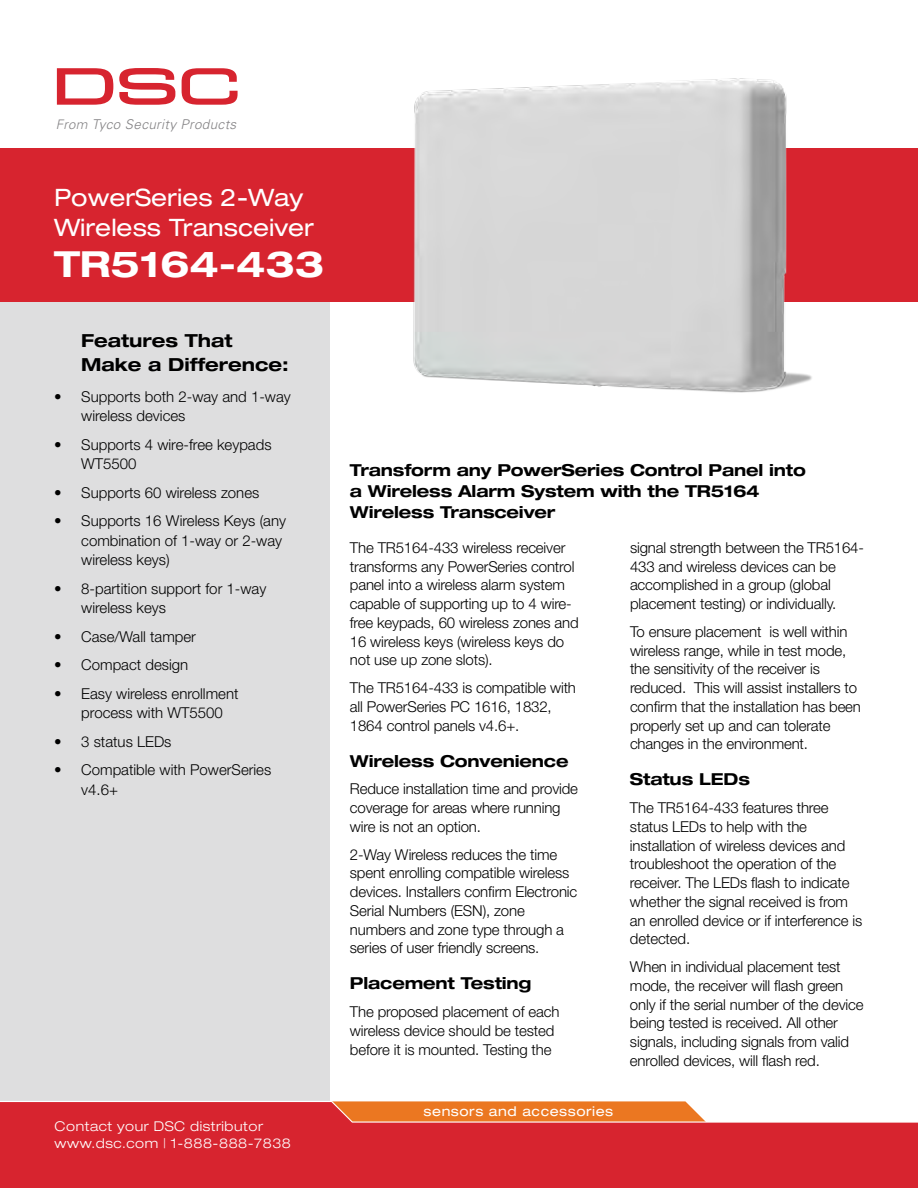
<style>
.page{position:relative;width:918px;height:1188px;background:#fff}
.page>*{position:absolute;margin:0;border:0;box-sizing:border-box;transform-origin:0 0}
.t1{font:700 expanded 36px "Helvetica Neue LT Std";color:#fff}
.t2{font:expanded 24px/30px "Helvetica Neue LT Std";color:#fff}
.t3{font:700 expanded 18px/24px "Helvetica Neue LT Std";color:#000}
.t4{font:700 expanded 16.5px/21px "Helvetica Neue LT Std";letter-spacing:-.01em;color:#000}
.t5{font:300 15px/18.8px "Helvetica Neue LT Pro";letter-spacing:-.01em;color:#000}
.t6{font:300 15px/19.5px "Helvetica Neue LT Std";color:#000}
.t7{font:300 expanded 13.5px/16.5px "Helvetica Neue LT Std";letter-spacing:.04em;color:#fff}
.t8{font:italic 300 13.5px "Univers";letter-spacing:.025em;color:#848385}
.t9{font:expanded 13.5px "Helvetica Neue LT Std";letter-spacing:.04em;color:#fff}
.s1{font-size:13.2px}
</style>
<div class="page">
<div style="left:0;top:162px;width:329px;height:1026px;background:#dededf"></div>
<div style="left:0;top:148px;width:918px;height:154px;background:#d7242f"></div>
<svg style="left:0;top:1100px;width:918px;height:88px;background:#db3d3e"></svg>
<svg style="left:57px;top:68px;width:56px;height:37px"></svg>
<svg style="left:119px;top:68px;width:56px;height:37px"></svg>
<svg style="left:182px;top:68px;width:56px;height:37px"></svg>
<img style="left:413px;top:78px;width:399px;height:315px">
<p class="t8" style="left:56px;top:116px;width:182px"><span class="s1">From</span> Tyco Security Products</p>
<h2 class="t2" style="left:54px;top:182px;width:262px">PowerSeries 2-Way<br>Wireless Transceiver</h2>
<h1 class="t1" style="left:54px;top:242px;width:272px">TR5164-433</h1>
<p class="t3" style="left:81px;top:328px;width:209px">Features That<br>Make a Difference:</p>
<p class="t6" style="left:81px;top:386px;width:211px;text-indent:-27px">• Supports both 2-way and 1-way wireless devices</p>
<p class="t6" style="left:81px;top:434px;width:192px;text-indent:-27px">• Supports 4 wire-free keypads<br>WT5500</p>
<p class="t6" style="left:54px;top:482px;width:207px">• Supports 60 wireless zones</p>
<p class="t6" style="left:81px;top:511px;width:206px;text-indent:-27px">• Supports 16 Wireless Keys (any combination of 1-way or 2-way wireless keys)</p>
<p class="t6" style="left:81px;top:578px;width:187px;text-indent:-27px">• 8-partition support for 1-way wireless keys</p>
<p class="t6" style="left:54px;top:626px;width:143px">• Case/Wall tamper</p>
<p class="t6" style="left:54px;top:655px;width:135px">• Compact design</p>
<p class="t6" style="left:81px;top:683px;width:159px;text-indent:-27px">• Easy wireless enrollment process with WT5500</p>
<p class="t6" style="left:54px;top:731px;width:119px">• 3 status LEDs</p>
<p class="t6" style="left:81px;top:760px;width:192px;text-indent:-27px">• Compatible with PowerSeries v4.6+</p>
<p class="t7" style="left:55px;top:1118px;width:238px">Contact your DSC distributor www.dsc.com | 1-888-888-7838</p>
<p class="t4" style="left:350px;top:459px;width:458px">Transform any PowerSeries Control Panel into a Wireless Alarm System with the TR5164<br>Wireless Transceiver</p>
<p class="t5" style="left:350px;top:538px;width:230px">The TR5164-433 wireless receiver transforms any PowerSeries control panel into a wireless alarm system capable of supporting up to 4 wire&shy;free keypads, 60 wireless zones and 16 wireless keys (wireless keys do not use up zone slots).</p>
<p class="t5" style="left:350px;top:678px;width:228px">The TR5164-433 is compatible with all PowerSeries PC 1616, 1832,<br>1864 control panels v4.6+.</p>
<p class="t4" style="left:350px;top:750px;width:220px">Wireless Convenience</p>
<p class="t5" style="left:350px;top:779px;width:230px">Reduce installation time and provide coverage for areas where running wire is not an option.</p>
<p class="t5" style="left:350px;top:845px;width:229px">2-Way Wireless reduces the time spent enrolling compatible wireless devices. Installers confirm Electronic Serial Numbers (ESN), zone numbers and zone type through a series of user friendly screens.</p>
<p class="t4" style="left:350px;top:973px;width:183px">Placement Testing</p>
<p class="t5" style="left:350px;top:1002px;width:211px">The proposed placement of each wireless device should be tested before it is mounted. Testing the</p>
<p class="t9" style="left:424px;top:1103px;width:191px">sensors and accessories</p>
<p class="t5" style="left:630px;top:538px;width:235px">signal strength between the TR5164- 433 and wireless devices can be accomplished in a group (global placement testing) or individually.</p>
<p class="t5" style="left:630px;top:622px;width:233px">To ensure placement is well within wireless range, while in test mode, the sensitivity of the receiver is reduced. This will assist installers to confirm that the installation has been properly set up and can tolerate changes in the environment.</p>
<p class="t4" style="left:630px;top:769px;width:121px">Status LEDs</p>
<p class="t5" style="left:630px;top:798px;width:234px">The TR5164-433 features three status LEDs to help with the installation of wireless devices and troubleshoot the operation of the receiver. The LEDs flash to indicate whether the signal received is from an enrolled device or if interference is detected.</p>
<p class="t5" style="left:630px;top:957px;width:235px">When in individual placement test mode, the receiver will flash green only if the serial number of the device being tested is received. All other signals, including signals from valid enrolled devices, will flash red.</p>
</div>
